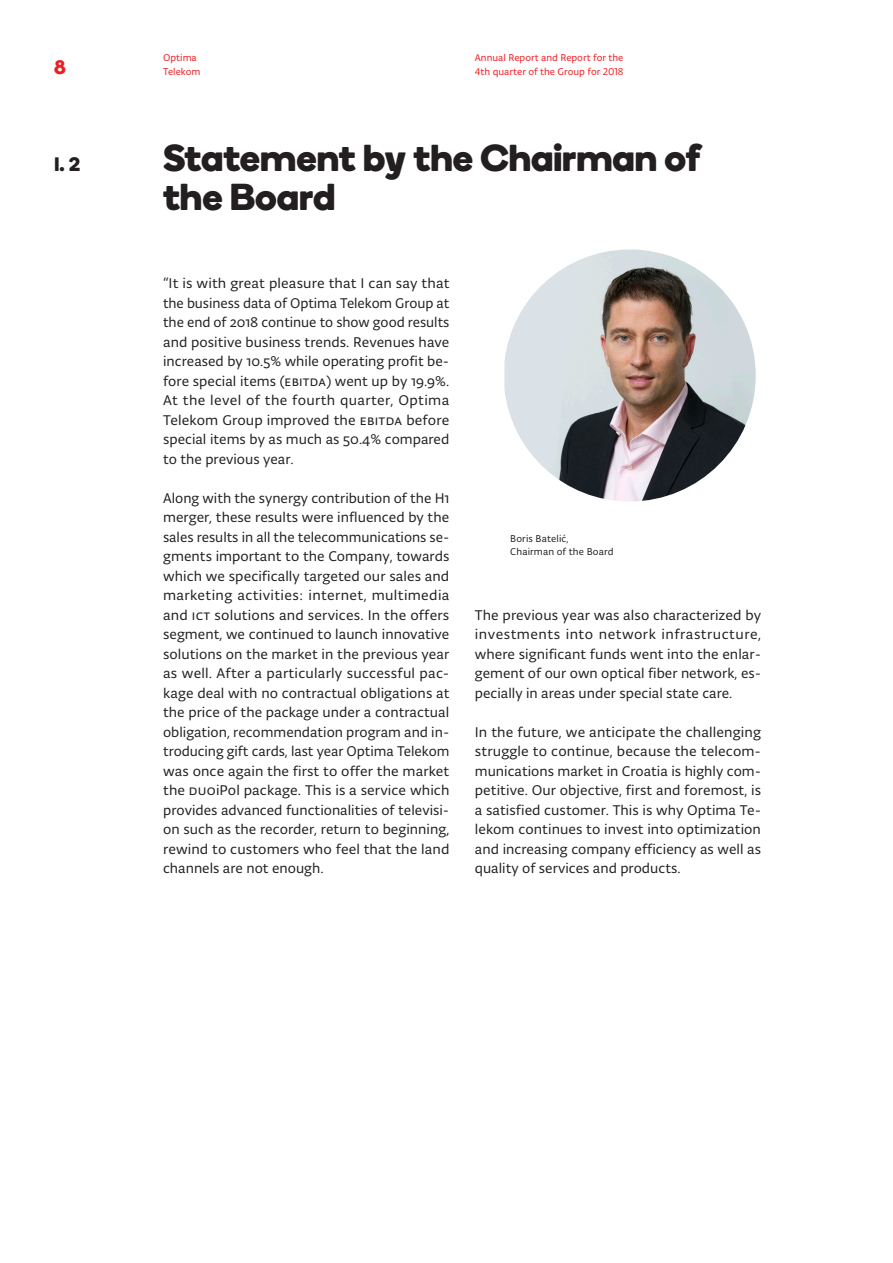
<style>
.page{position:relative;width:893px;height:1263px;background:#fff}
.page>*{position:absolute;margin:0;border:0;box-sizing:border-box;transform-origin:0 0}
.Naslov1{font:37.5px/39px "Boing";color:#231f20}
.Naslov2{font:19.5px "Boing";color:#231f20}
.t1{font:19.5px "Boing";color:#ee1d23}
.Text{font:15px/19.5px "Typonine Sans Pro";color:#231f20;text-align:justify}
.t2{font:10.5px/13.5px "Typonine Sans Pro";color:#ee1d23}
.Potpis{font:10.5px/13.5px "Typonine Sans Pro";letter-spacing:.01em;color:#231f20}
</style>
<div class="page">
<img style="left:504px;top:249px;width:252px;height:252px">
<p class="t2" style="left:163px;top:51px;width:39px">Optima<br>Telekom</p>
<p class="t2" style="left:475px;top:51px;width:150px">Annual Report and Report for the</p>
<h2 class="t1" style="left:54px;top:52px;width:13px">8</h2>
<p class="t2" style="left:475px;top:64px;width:150px">4th quarter of the Group for 2018</p>
<p class="Naslov2" style="left:55px;top:149px;width:27px">I. 2</p>
<p class="Naslov1" style="left:163px;top:138px;width:538px">Statement by the Chairman of the Board</p>
<p class="Text" style="left:163px;top:273px;width:288px">“It is with great pleasure that I can say that the business data of Optima Telekom Group at the end of 2018 continue to show good results and positive business trends. Revenues have increased by 10.5% while operating profit be&shy;fore special items (EBITDA) went up by 19.9%.<br>At the level of the fourth quarter, Optima Telekom Group improved the EBITDA before special items by as much as 50.4% compared to the previous year.</p>
<p class="Text" style="left:163px;top:488px;width:288px">Along with the synergy contribution of the H1 merger, these results were influenced by the sales results in all the telecommunications se&shy;gments important to the Company, towards which we specifically targeted our sales and marketing activities: internet, multimedia and ICT solutions and services. In the offers segment, we continued to launch innovative solutions on the market in the previous year as well. After a particularly successful pac&shy;kage deal with no contractual obligations at the price of the package under a contractual obligation, recommendation program and in&shy;troducing gift cards, last year Optima Telekom was once again the first to offer the market the DUOiPol package. This is a service which provides advanced functionalities of televisi&shy;on such as the recorder, return to beginning, rewind to customers who feel that the land channels are not enough.</p>
<p class="Potpis" style="left:510px;top:531px;width:105px">Boris Batelić,<br>Chairman of the Board</p>
<p class="Text" style="left:475px;top:605px;width:288px">The previous year was also characterized by investments into network infrastructure, where significant funds went into the enlar&shy;gement of our own optical fiber network, es&shy;pecially in areas under special state care.</p>
<p class="Text" style="left:475px;top:722px;width:288px">In the future, we anticipate the challenging struggle to continue, because the telecom&shy;munications market in Croatia is highly com&shy;petitive. Our objective, first and foremost, is a satisfied customer. This is why Optima Te&shy;lekom continues to invest into optimization and increasing company efficiency as well as quality of services and products.</p>
</div>
